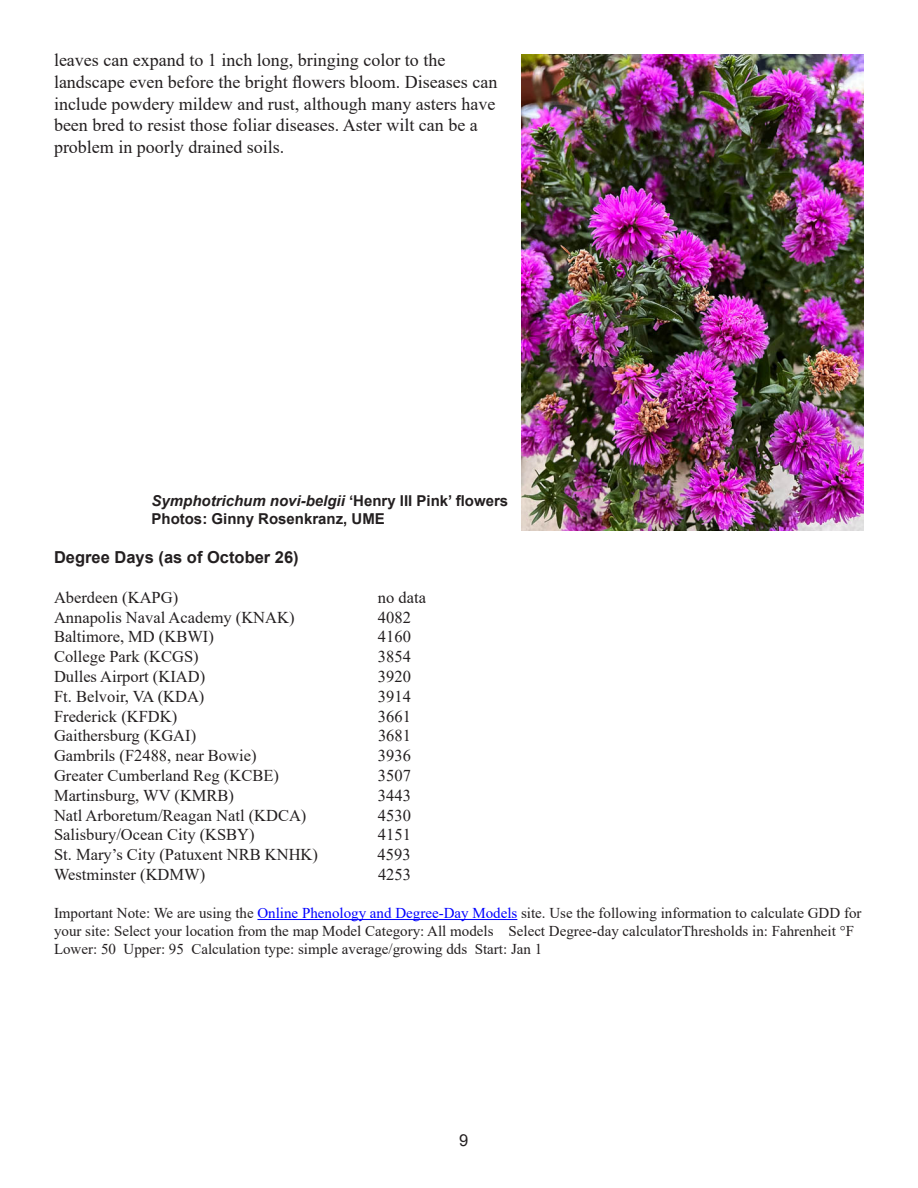
<style>
.page{position:relative;width:918px;height:1188px;background:#fff}
.page>*{position:absolute;margin:0;border:0;box-sizing:border-box;transform-origin:0 0}
.t1{font:18px/21.6px "Times New Roman";color:#231f20}
.t2{font:16.5px "Times New Roman";color:#231f20}
.t3{font:700 16.5px "Arial";color:#231f20}
.t4{font:16.5px "Arial";color:#231f20}
.t5{font:15px/18px "Times New Roman";color:#231f20}
.t6{font:italic 700 15px "Arial";color:#231f20}
.t7{font:700 15px "Arial";color:#231f20}
.s1{font-style:normal}
.s2{color:#00f}
</style>
<div class="page">
<hr style="left:257px;top:919px;width:260px;height:1px;background:#00f">
<img style="left:522px;top:54px;width:342px;height:476px">
<p class="t1" style="left:54px;top:49px;width:445px">leaves can expand to 1 inch long, bringing color to the landscape even before the bright flowers bloom. Diseases can include powdery mildew and rust, although many asters have been bred to resist those foliar diseases. Aster wilt can be a problem in poorly drained soils.</p>
<p class="t6" style="left:152px;top:491px;width:358px">Symphotrichum novi-belgii <span class="s1">‘Henry III Pink’ flowers</span></p>
<p class="t7" style="left:152px;top:508px;width:235px">Photos: Ginny Rosenkranz, UME</p>
<p class="t3" style="left:54px;top:546px;width:246px">Degree Days (as of October 26)</p>
<p class="t2" style="left:54px;top:586px;width:126px">Aberdeen (KAPG)</p>
<p class="t2" style="left:378px;top:586px;width:50px">no data</p>
<p class="t2" style="left:54px;top:606px;width:242px">Annapolis Naval Academy (KNAK)</p>
<p class="t2" style="left:378px;top:606px;width:34px">4082</p>
<p class="t2" style="left:54px;top:625px;width:161px">Baltimore, MD (KBWI)</p>
<p class="t2" style="left:378px;top:625px;width:34px">4160</p>
<p class="t2" style="left:54px;top:645px;width:146px">College Park (KCGS)</p>
<p class="t2" style="left:378px;top:645px;width:34px">3854</p>
<p class="t2" style="left:54px;top:665px;width:153px">Dulles Airport (KIAD)</p>
<p class="t2" style="left:378px;top:665px;width:34px">3920</p>
<p class="t2" style="left:54px;top:685px;width:152px">Ft. Belvoir, VA (KDA)</p>
<p class="t2" style="left:378px;top:685px;width:34px">3914</p>
<p class="t2" style="left:54px;top:705px;width:125px">Frederick (KFDK)</p>
<p class="t2" style="left:378px;top:705px;width:34px">3661</p>
<p class="t2" style="left:54px;top:724px;width:144px">Gaithersburg (KGAI)</p>
<p class="t2" style="left:378px;top:724px;width:34px">3681</p>
<p class="t2" style="left:54px;top:744px;width:204px">Gambrils (F2488, near Bowie)</p>
<p class="t2" style="left:378px;top:744px;width:34px">3936</p>
<p class="t2" style="left:54px;top:764px;width:226px">Greater Cumberland Reg (KCBE)</p>
<p class="t2" style="left:378px;top:764px;width:34px">3507</p>
<p class="t2" style="left:54px;top:784px;width:182px">Martinsburg, WV (KMRB)</p>
<p class="t2" style="left:378px;top:784px;width:34px">3443</p>
<p class="t2" style="left:54px;top:804px;width:254px">Natl Arboretum/Reagan Natl (KDCA)</p>
<p class="t2" style="left:378px;top:804px;width:34px">4530</p>
<p class="t2" style="left:54px;top:823px;width:202px">Salisbury/Ocean City (KSBY)</p>
<p class="t2" style="left:378px;top:823px;width:34px">4151</p>
<p class="t2" style="left:54px;top:843px;width:265px">St. Mary’s City (Patuxent NRB KNHK)</p>
<p class="t2" style="left:378px;top:843px;width:34px">4593</p>
<p class="t2" style="left:54px;top:863px;width:153px">Westminster (KDMW)</p>
<p class="t2" style="left:378px;top:863px;width:34px">4253</p>
<p class="t5" style="left:54px;top:903px;width:809px">Important Note: We are using the <span class="s2">Online Phenology and Degree-Day Models</span> site. Use the following information to calculate GDD for your site: Select your location from the map Model Category: All models Select Degree-day calculatorThresholds in: Fahrenheit °F<br>Lower: 50 Upper: 95 Calculation type: simple average/growing dds Start: Jan 1</p>
<p class="t4" style="left:459px;top:1129px;width:11px">9</p>
</div>
